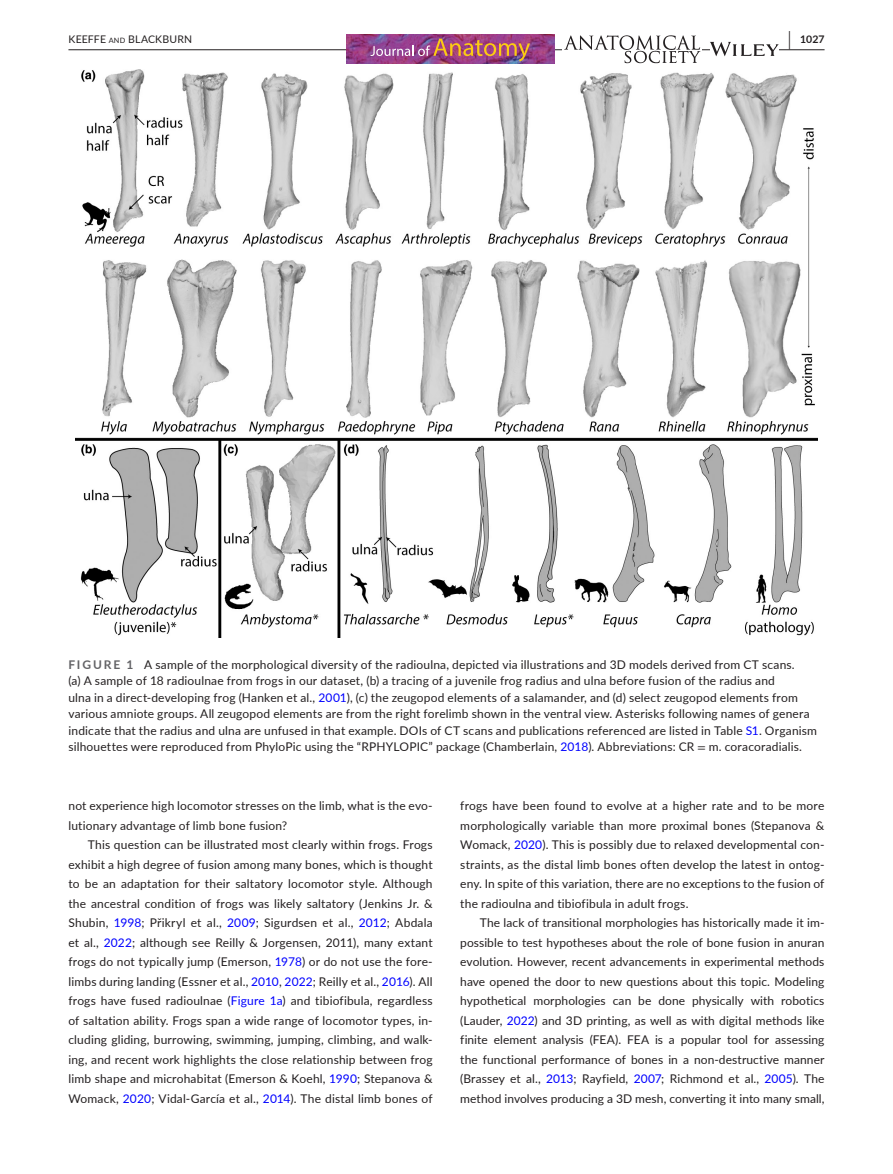
<style>
.page{position:relative;width:893px;height:1174px;background:#fff}
.page>*{position:absolute;margin:0;border:0;box-sizing:border-box;transform-origin:0 0}
.t1{font:12px/19.5px "Lato";letter-spacing:.015em;color:#231f20;text-align:justify}
.t2{font:10.5px "Lato";letter-spacing:.02em;color:#231f20}
.t3{font:700 10.5px "Lato";color:#231f20}
.s1{font-size:7.35px}
.s2{font-size:19.5px}
.s3{font-weight:700;color:#636366}
.s4{color:#00f}
.s5{font-family:"STIX"}
</style>
<div class="page">
<hr style="left:68px;top:49px;width:756px;height:1px;background:#231f20">
<img style="left:346px;top:34px;width:209px;height:30px">
<img style="left:370px;top:39px;width:160px;height:22px">
<img style="left:562px;top:35px;width:139px;height:29px">
<svg style="left:710px;top:42px;width:69px;height:14px"></svg>
<img style="left:76px;top:69px;width:741px;height:568px">
<p class="t2" style="left:68px;top:31px;width:125px">KEEFFE <span class="s1">and</span> BLACKBURN</p>
<p class="t3" style="left:789px;top:31px;width:37px"><span class="s2">|</span> 1027</p>
<p class="t1" style="left:68px;top:655px;width:750px;line-height:16.5px;text-align:left"><span class="s3">FIGURE 1</span> A sample of the morphological diversity of the radioulna, depicted via illustrations and 3D models derived from CT scans.<br>(a) A sample of 18 radioulnae from frogs in our dataset, (b) a tracing of a juvenile frog radius and ulna before fusion of the radius and<br>ulna in a direct-developing frog (Hanken et al., <span class="s4">2001</span>), (c) the zeugopod elements of a salamander, and (d) select zeugopod elements from various amniote groups. All zeugopod elements are from the right forelimb shown in the ventral view. Asterisks following names of genera indicate that the radius and ulna are unfused in that example. DOIs of CT scans and publications referenced are listed in Table <span class="s4">S1</span>. Organism silhouettes were reproduced from PhyloPic using the “RPHYLOPIC” package (Chamberlain, <span class="s4">2018</span>). Abbreviations: CR <span class="s5">=</span> m. coracoradialis.</p>
<p class="t1" style="left:68px;top:795px;width:366px">not experience high locomotor stresses on the limb, what is the evo&shy;lutionary advantage of limb bone fusion?</p>
<p class="t1" style="left:68px;top:834px;width:366px;text-indent:20px">This question can be illustrated most clearly within frogs. Frogs exhibit a high degree of fusion among many bones, which is thought to be an adaptation for their saltatory locomotor style. Although the ancestral condition of frogs was likely saltatory (Jenkins Jr. &amp; Shubin, <span class="s4">1998</span>; Přikryl et al., <span class="s4">2009</span>; Sigurdsen et al., <span class="s4">2012</span>; Abdala et al., <span class="s4">2022</span>; although see Reilly &amp; Jorgensen, 2011), many extant frogs do not typically jump (Emerson, <span class="s4">1978</span>) or do not use the fore&shy;limbs during landing (Essner et al., <span class="s4">2010</span>, <span class="s4">2022</span>; Reilly et al., <span class="s4">2016</span>). All frogs have fused radioulnae (<span class="s4">Figure 1a</span>) and tibiofibula, regardless of saltation ability. Frogs span a wide range of locomotor types, in&shy;cluding gliding, burrowing, swimming, jumping, climbing, and walk&shy;ing, and recent work highlights the close relationship between frog limb shape and microhabitat (Emerson &amp; Koehl, <span class="s4">1990</span>; Stepanova &amp; Womack, <span class="s4">2020</span>; Vidal-García et al., <span class="s4">2014</span>). The distal limb bones of</p>
<p class="t1" style="left:460px;top:795px;width:366px">frogs have been found to evolve at a higher rate and to be more morphologically variable than more proximal bones (Stepanova &amp; Womack, <span class="s4">2020</span>). This is possibly due to relaxed developmental con&shy;straints, as the distal limb bones often develop the latest in ontog&shy;eny. In spite of this variation, there are no exceptions to the fusion of the radioulna and tibiofibula in adult frogs.</p>
<p class="t1" style="left:460px;top:912px;width:366px;text-indent:20px">The lack of transitional morphologies has historically made it im&shy;possible to test hypotheses about the role of bone fusion in anuran evolution. However, recent advancements in experimental methods have opened the door to new questions about this topic. Modeling hypothetical morphologies can be done physically with robotics (Lauder, <span class="s4">2022</span>) and 3D printing, as well as with digital methods like finite element analysis (FEA). FEA is a popular tool for assessing the functional performance of bones in a non-destructive manner (Brassey et al., <span class="s4">2013</span>; Rayfield, <span class="s4">2007</span>; Richmond et al., <span class="s4">2005</span>). The method involves producing a 3D mesh, converting it into many small,</p>
</div>
